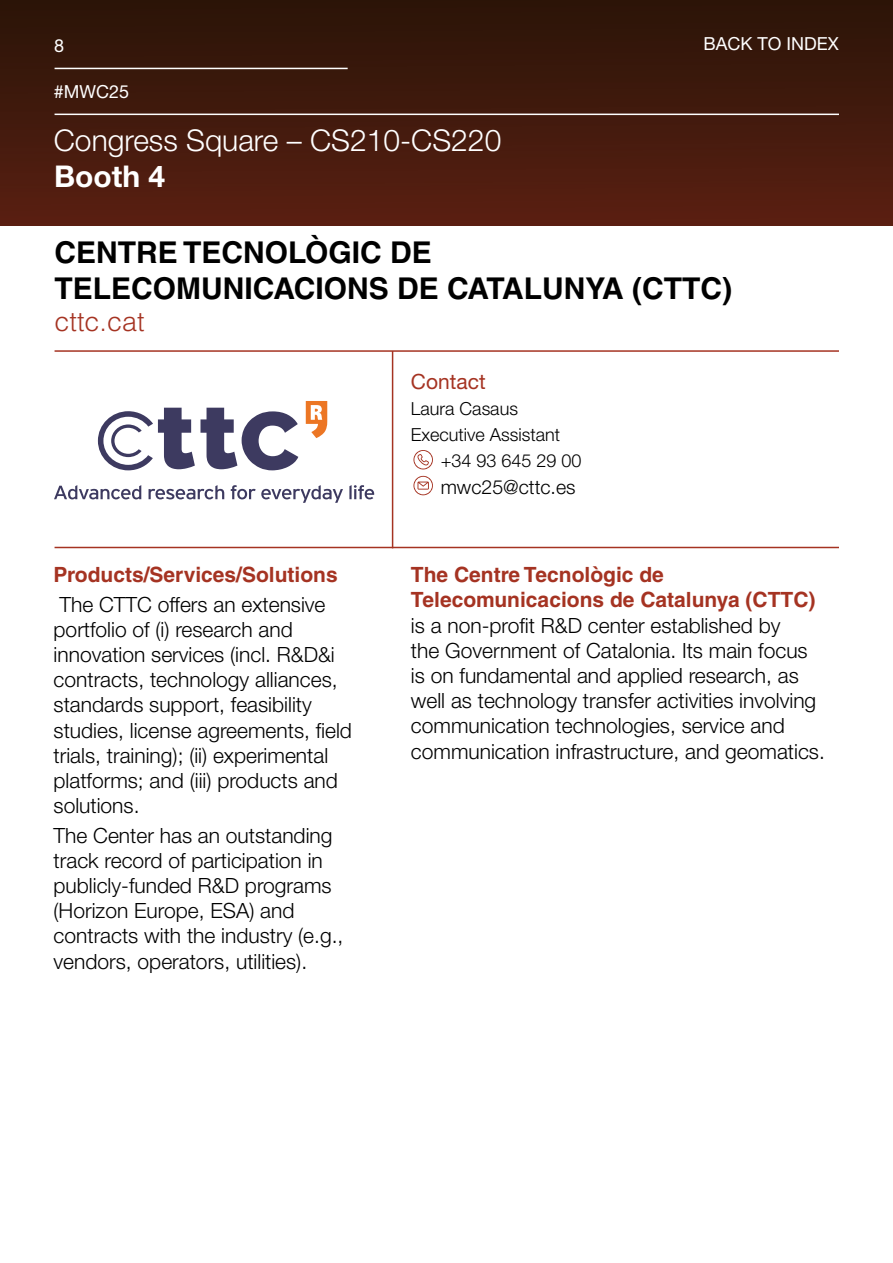
<style>
.page{position:relative;width:893px;height:1263px;background:#fff}
.page>*{position:absolute;margin:0;border:0;box-sizing:border-box;transform-origin:0 0}
.t1{font:700 30px/36px "Helvetica LT Std";color:#000}
.t2{font:300 30px "Helvetica Neue LT Std";color:#fff}
.t3{font:700 30px "Helvetica Neue LT Std";color:#fff}
.t4{font:300 27px "Helvetica LT Std";color:#a53322}
.t5{font:300 21px/25.2px "Helvetica Neue LT Std";color:#000}
.t6{font:700 21px/25.2px "Helvetica LT Std";color:#a53322}
.t7{font:21px "Helvetica Neue LT Std";color:#a53322}
.t8{font:300 19.5px "Helvetica Neue LT Std";color:#000}
.t9{font:300 18px "Helvetica Neue LT Std";color:#000}
.t10{font:18px "Helvetica Neue LT Std";color:#fff}
</style>
<div class="page">
<img style="left:0;top:0;width:893px;height:225px">
<hr style="left:55px;top:68px;width:293px;height:1px;background:#fff">
<hr style="left:55px;top:114px;width:784px;height:1px;background:#fff">
<hr style="left:55px;top:547px;width:784px;height:1px;background:#a53322">
<hr style="left:55px;top:350px;width:784px;height:2px;background:#a53322">
<hr style="left:392px;top:351px;width:1px;height:197px;background:#a53322">
<svg style="left:413px;top:450px;width:20px;height:19px"></svg>
<svg style="left:413px;top:475px;width:20px;height:20px"></svg>
<svg style="left:306px;top:401px;width:21px;height:37px"></svg>
<svg style="left:98px;top:408px;width:200px;height:62px"></svg>
<svg style="left:54px;top:485px;width:87px;height:14px"></svg>
<svg style="left:149px;top:485px;width:75px;height:14px"></svg>
<svg style="left:231px;top:485px;width:112px;height:18px"></svg>
<svg style="left:349px;top:485px;width:25px;height:14px"></svg>
<p class="t10" style="left:54px;top:35px;width:12px">8</p>
<p class="t10" style="left:54px;top:81px;width:77px">#MWC25</p>
<h1 class="t2" style="left:54px;top:122px;width:449px">Congress Square – CS210-CS220</h1>
<h1 class="t3" style="left:54px;top:158px;width:113px">Booth 4</h1>
<p class="t10" style="left:704px;top:33px;width:137px">BACK TO INDEX</p>
<h1 class="t1" style="left:55px;top:233px;width:679px">CENTRE TECNOLÒGIC DE<br>TELECOMUNICACIONS DE CATALUNYA (CTTC)</h1>
<p class="t4" style="left:55px;top:304px;width:92px">cttc.cat</p>
<p class="t6" style="left:54px;top:562px;width:286px">Products/Services/Solutions</p>
<p class="t5" style="left:54px;top:591px;width:300px">The CTTC offers an extensive portfolio of (i) research and innovation services (incl. R&amp;D&amp;i contracts, technology alliances, standards support, feasibility studies, license agreements, field trials, training); (ii) experimental platforms; and (iii) products and solutions.</p>
<p class="t5" style="left:54px;top:822px;width:291px">The Center has an outstanding track record of participation in publicly-funded R&amp;D programs (Horizon Europe, ESA) and contracts with the industry (e.g., vendors, operators, utilities).</p>
<p class="t7" style="left:411px;top:369px;width:76px">Contact</p>
<p class="t9" style="left:411px;top:398px;width:109px">Laura Casaus</p>
<p class="t9" style="left:411px;top:423px;width:151px">Executive Assistant</p>
<p class="t9" style="left:441px;top:449px;width:142px">+34 93 645 29 00</p>
<p class="t8" style="left:441px;top:476px;width:136px">mwc25@cttc.es</p>
<p class="t6" style="left:411px;top:562px;width:406px">The Centre Tecnològic de<br>Telecomunicacions de Catalunya (CTTC)</p>
<p class="t5" style="left:411px;top:612px;width:415px">is a non-profit R&amp;D center established by<br>the Government of Catalonia. Its main focus is on fundamental and applied research, as well as technology transfer activities involving communication technologies, service and communication infrastructure, and geomatics.</p>
</div>
